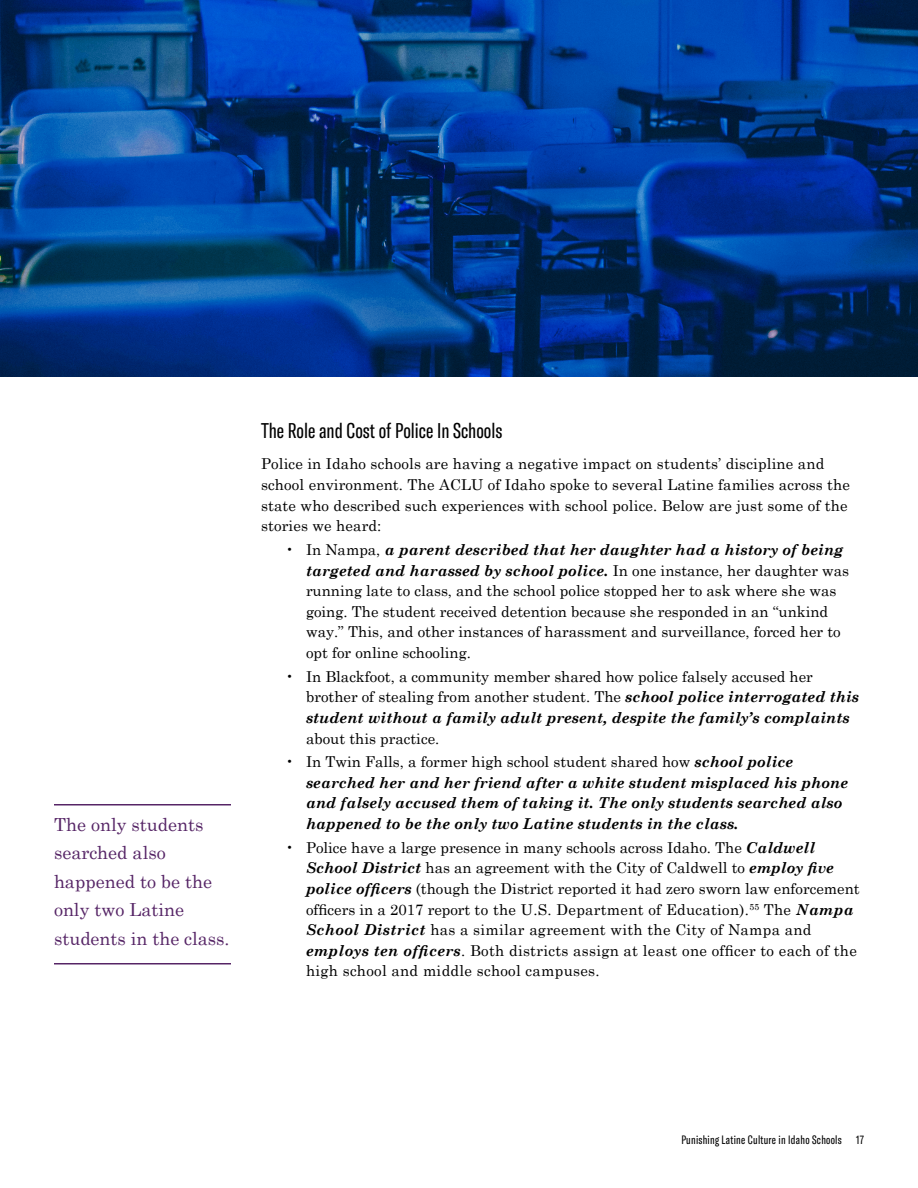
<style>
.page{position:relative;width:918px;height:1188px;background:#fff}
.page>*{position:absolute;margin:0;border:0;box-sizing:border-box;transform-origin:0 0}
.t1{font:extra-condensed 21px "GT America";color:#000}
.t2{font:18px/28.5px "Century Schoolbook";color:#562566}
.t3{font:15px/20.7px "Century Schoolbook";color:#000}
.t4{font:italic 700 15px/20.7px "Century Schoolbook";color:#000}
.t5{font:extra-condensed 12px "GT America";letter-spacing:.02em;color:#000}
.s1{font-weight:700;font-style:italic}
.s2{font-weight:400;font-style:normal}
</style>
<div class="page">
<svg style="left:0;top:0;width:918px;height:376px;background:#023b89"></svg>
<hr style="left:54px;top:804px;width:177px;height:2px;background:#562566">
<hr style="left:54px;top:963px;width:177px;height:1px;background:#562566">
<p class="t2" style="left:54px;top:810px;width:177px">The only students searched also happened to be the only two Latine students in the class.</p>
<p class="t1" style="left:261px;top:419px;width:243px">The Role and Cost of Police In Schools</p>
<p class="t3" style="left:261px;top:453px;width:591px">Police in Idaho schools are having a negative impact on students’ discipline and school environment. The ACLU of Idaho spoke to several Latine families across the state who described such experiences with school police. Below are just some of the stories we heard:</p>
<p class="t3" style="left:306px;top:539px;width:545px;text-indent:-21px">• In Nampa, <span class="s1">a parent described that her daughter had a history of being targeted and harassed by school police.</span> In one instance, her daughter was running late to class, and the school police stopped her to ask where she was going. The student received detention because she responded in an “unkind way.” This, and other instances of harassment and surveillance, forced her to opt for online schooling.</p>
<p class="t3" style="left:306px;top:666px;width:555px;text-indent:-21px">• In Blackfoot, a community member shared how police falsely accused her brother of stealing from another student. The <span class="s1">school police interrogated this student without a family adult present, despite the family’s complaints </span>about this practice.</p>
<p class="t4" style="left:306px;top:751px;width:544px;text-indent:-21px"><span class="s2">• In Twin Falls, a former high school student shared how</span> school police searched her and her friend after a white student misplaced his phone and falsely accused them of taking it. The only students searched also happened to be the only two Latine students in the class.</p>
<p class="t3" style="left:306px;top:837px;width:555px;text-indent:-21px">• Police have a large presence in many schools across Idaho. The <span class="s1">Caldwell School District</span> has an agreement with the City of Caldwell to <span class="s1">employ five police officers</span> (though the District reported it had zero sworn law enforcement officers in a 2017 report to the U.S. Department of Education).<sup>55</sup> The <span class="s1">Nampa School District</span> has a similar agreement with the City of Nampa and <span class="s1">employs ten officers</span>. Both districts assign at least one officer to each of the high school and middle school campuses.</p>
<p class="t5" style="left:681px;top:1132px;width:184px">Punishing Latine Culture in Idaho Schools 17</p>
</div>
